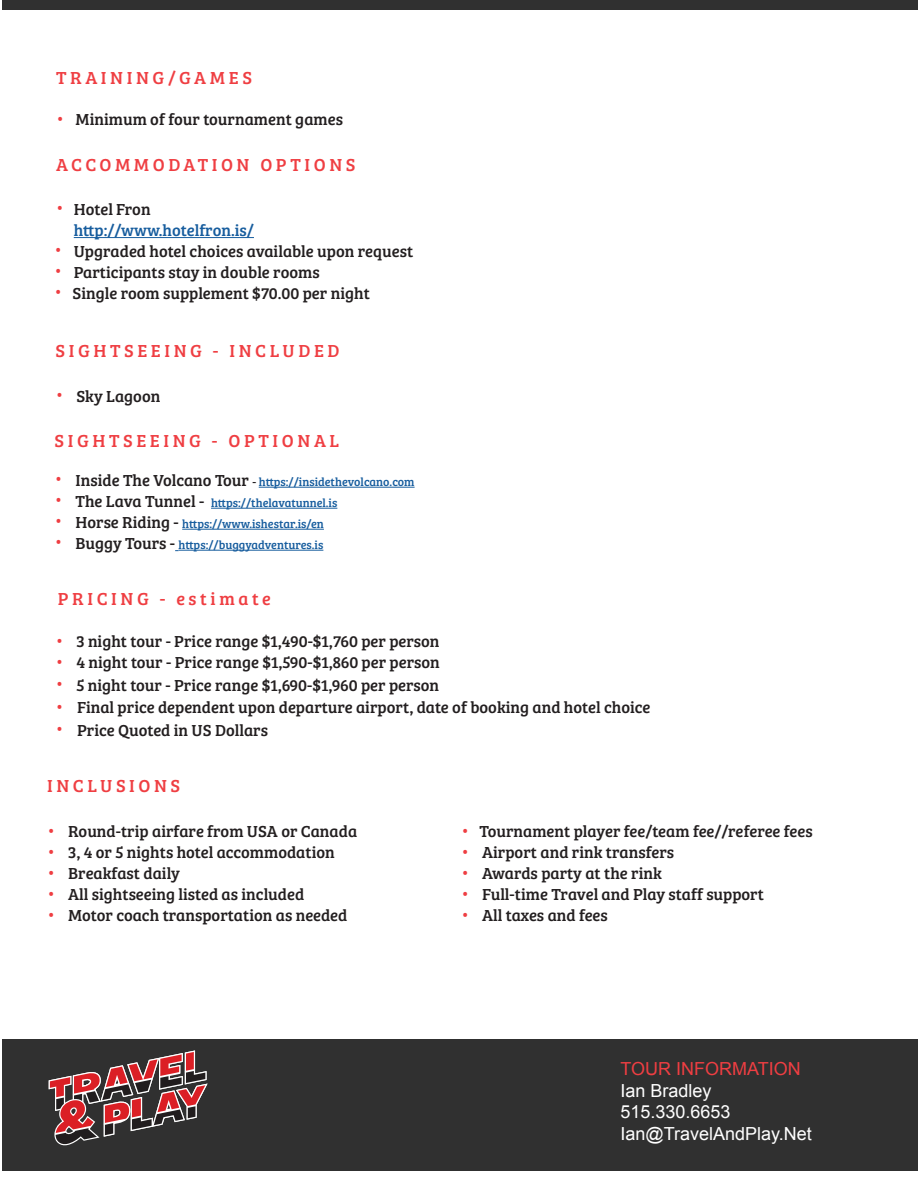
<style>
.page{position:relative;width:918px;height:1188px;background:#fff}
.page>*{position:absolute;margin:0;border:0;box-sizing:border-box;transform-origin:0 0}
.Paragraph_Style_1{font:18px "Bree Serif";letter-spacing:.2em;color:#ef3e42}
.t1{font:18px "Arial";color:#fff}
.t2{font:18px "Arial";color:#ef3e42}
.t3{font:16.5px "Bree Serif";color:#231f20}
.t4{font:16.5px "Bree Serif";color:#175d9e}
.t5{font:12px "Bree Serif";color:#175d9e}
.s1{color:#ef3e42}
.s2{font-size:16.5px;color:#ef3e42}
.s3{font-size:16.5px;color:#231f20}
.s4{color:#231f20}
</style>
<div class="page">
<div style="left:2px;top:1039px;width:916px;height:132px;background:#303030"></div>
<div style="left:2px;top:0;width:916px;height:10px;background:#303030"></div>
<svg style="left:48px;top:1050px;width:160px;height:96px"></svg>
<hr style="left:74px;top:237px;width:180px;height:1px;background:#175d9e">
<hr style="left:259px;top:487px;width:156px;height:1px;background:#175d9e">
<hr style="left:211px;top:508px;width:126px;height:1px;background:#175d9e">
<hr style="left:182px;top:529px;width:142px;height:1px;background:#175d9e">
<hr style="left:179px;top:550px;width:144px;height:1px;background:#175d9e">
<p class="Paragraph_Style_1" style="left:56px;top:65px;width:197px">TRAINING/GAMES</p>
<p class="t3" style="left:56px;top:107px;width:288px"><span class="s1">•</span> Minimum of four tournament games</p>
<p class="Paragraph_Style_1" style="left:56px;top:151px;width:301px">ACCOMMODATION OPTIONS</p>
<p class="t3" style="left:56px;top:197px;width:96px"><span class="s1">•</span> Hotel Fron</p>
<p class="t4" style="left:74px;top:218px;width:182px">http://www.hotelfron.is/</p>
<p class="t3" style="left:54px;top:239px;width:360px"><span class="s1">•</span> Upgraded hotel choices available upon request</p>
<p class="t3" style="left:54px;top:260px;width:267px"><span class="s1">•</span> Participants stay in double rooms</p>
<p class="t3" style="left:54px;top:281px;width:317px"><span class="s1">•</span> Single room supplement $70.00 per night</p>
<p class="Paragraph_Style_1" style="left:55px;top:338px;width:286px">SIGHTSEEING - INCLUDED</p>
<p class="t3" style="left:55px;top:384px;width:106px"><span class="s1">•</span> Sky Lagoon</p>
<p class="Paragraph_Style_1" style="left:55px;top:427px;width:286px">SIGHTSEEING - OPTIONAL</p>
<p class="t5" style="left:55px;top:473px;width:362px"><span class="s2">•</span> <span class="s3">Inside The Volcano Tour</span> <span class="s4">-</span> https://insidethevolcano.com</p>
<p class="t5" style="left:55px;top:494px;width:284px"><span class="s2">•</span> <span class="s3">The Lava Tunnel -</span> https://thelavatunnel.is</p>
<p class="t5" style="left:55px;top:515px;width:271px"><span class="s2">•</span> <span class="s3">Horse Riding -</span> https://www.ishestar.is/en</p>
<p class="t5" style="left:55px;top:536px;width:270px"><span class="s2">•</span> <span class="s3">Buggy Tours -</span> https://buggyadventures.is</p>
<p class="Paragraph_Style_1" style="left:58px;top:585px;width:215px">PRICING - estimate</p>
<p class="t3" style="left:55px;top:629px;width:386px"><span class="s1">•</span> 3 night tour - Price range $1,490-$1,760 per person</p>
<p class="t3" style="left:55px;top:650px;width:386px"><span class="s1">•</span> 4 night tour - Price range $1,590-$1,860 per person</p>
<p class="t3" style="left:55px;top:673px;width:385px"><span class="s1">•</span> 5 night tour - Price range $1,690-$1,960 per person</p>
<p class="t3" style="left:55px;top:695px;width:597px"><span class="s1">•</span> Final price dependent upon departure airport, date of booking and hotel choice</p>
<p class="t3" style="left:55px;top:718px;width:214px"><span class="s1">•</span> Price Quoted in US Dollars</p>
<p class="Paragraph_Style_1" style="left:47px;top:773px;width:135px">INCLUSIONS</p>
<p class="t3" style="left:47px;top:819px;width:312px"><span class="s1">•</span> Round-trip airfare from USA or Canada</p>
<p class="t3" style="left:47px;top:840px;width:289px"><span class="s1">•</span> 3, 4 or 5 nights hotel accommodation</p>
<p class="t3" style="left:47px;top:861px;width:134px"><span class="s1">•</span> Breakfast daily</p>
<p class="t3" style="left:47px;top:882px;width:259px"><span class="s1">•</span> All sightseeing listed as included</p>
<p class="t3" style="left:47px;top:903px;width:302px"><span class="s1">•</span> Motor coach transportation as needed</p>
<p class="t3" style="left:461px;top:819px;width:353px"><span class="s1">•</span> Tournament player fee/team fee//referee fees</p>
<p class="t3" style="left:461px;top:840px;width:215px"><span class="s1">•</span> Airport and rink transfers</p>
<p class="t3" style="left:461px;top:861px;width:202px"><span class="s1">•</span> Awards party at the rink</p>
<p class="t3" style="left:461px;top:882px;width:304px"><span class="s1">•</span> Full-time Travel and Play staff support</p>
<p class="t3" style="left:461px;top:903px;width:148px"><span class="s1">•</span> All taxes and fees</p>
<p class="t2" style="left:621px;top:1057px;width:182px">TOUR INFORMATION</p>
<p class="t1" style="left:621px;top:1078px;width:93px">Ian Bradley</p>
<p class="t1" style="left:621px;top:1100px;width:112px">515.330.6653</p>
<p class="t1" style="left:621px;top:1122px;width:193px">Ian@TravelAndPlay.Net</p>
</div>
